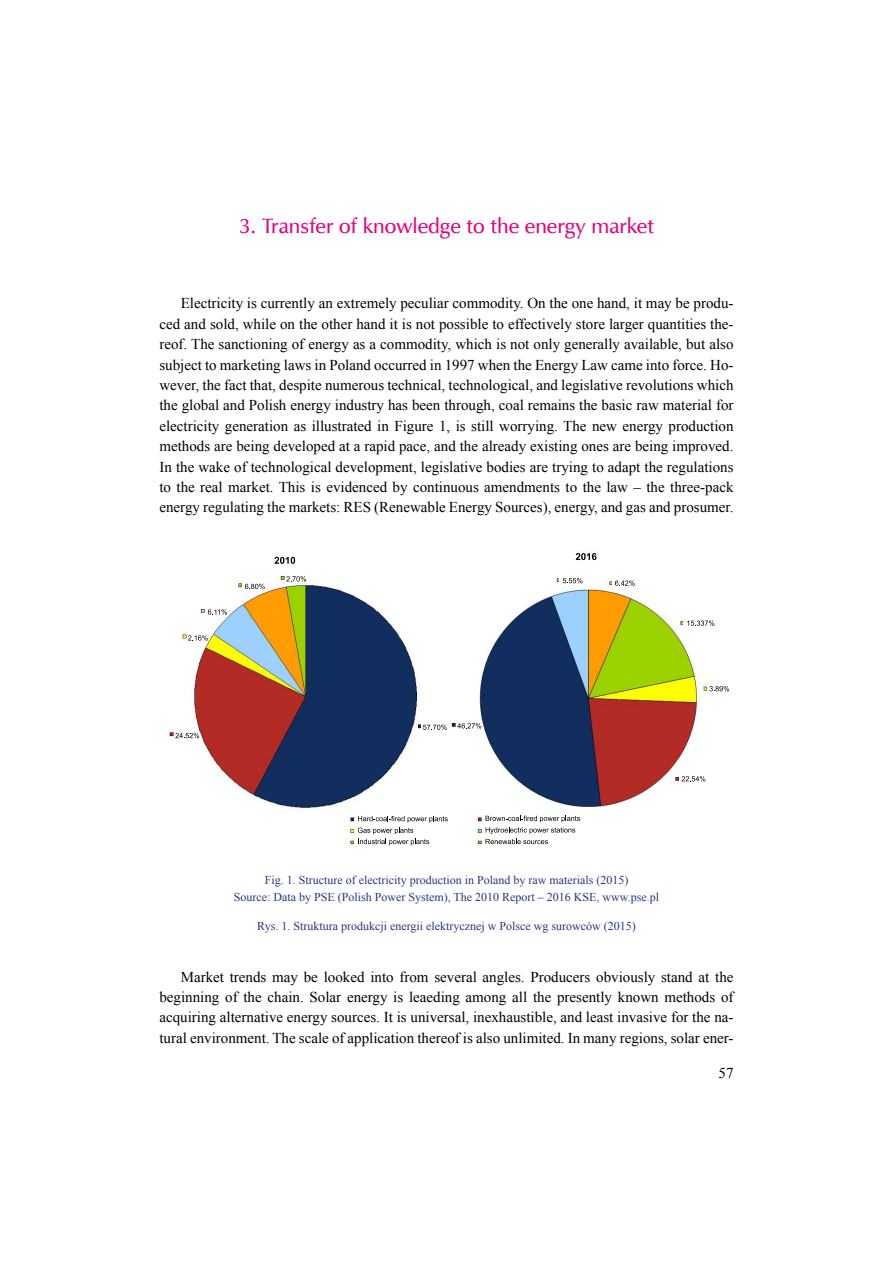
<style>
.page{position:relative;width:893px;height:1263px;background:#fff}
.page>*{position:absolute;margin:0;border:0;box-sizing:border-box;transform-origin:0 0}
.t1{font:21px "Zapf Humnst Dm EU";color:#e6007d}
.t2{font:15px/20.4px "Times New Roman";color:#000;text-align:justify}
.t3{font:12px/16.5px "Times New Roman";color:#283583;text-align:center}
</style>
<div class="page">
<img style="left:168px;top:549px;width:547px;height:298px">
<div style="left:355px;top:813px;width:92px;height:36px;background:#fff"></div>
<div style="left:482px;top:813px;width:88px;height:36px;background:#fff"></div>
<svg style="left:358px;top:816px;width:90px;height:29px"></svg>
<svg style="left:486px;top:816px;width:94px;height:28px"></svg>
<div style="left:421px;top:720px;width:23px;height:13px;background:#fff"></div>
<div style="left:457px;top:722px;width:23px;height:13px;background:#fff"></div>
<div style="left:560px;top:575px;width:23px;height:13px;background:#fff"></div>
<div style="left:613px;top:578px;width:23px;height:14px;background:#fff"></div>
<div style="left:285px;top:568px;width:23px;height:14px;background:#fff"></div>
<div style="left:243px;top:576px;width:23px;height:13px;background:#fff"></div>
<div style="left:205px;top:602px;width:23px;height:13px;background:#fff"></div>
<div style="left:187px;top:629px;width:21px;height:12px;background:#fff"></div>
<div style="left:175px;top:728px;width:22px;height:13px;background:#fff"></div>
<div style="left:683px;top:614px;width:23px;height:14px;background:#fff"></div>
<div style="left:708px;top:681px;width:23px;height:13px;background:#fff"></div>
<div style="left:680px;top:771px;width:23px;height:14px;background:#fff"></div>
<div style="left:574px;top:552px;width:23px;height:10px;background:#fff"></div>
<svg style="left:576px;top:553px;width:20px;height:7px"></svg>
<div style="left:275px;top:553px;width:24px;height:10px;background:#fff"></div>
<svg style="left:274px;top:557px;width:21px;height:7px"></svg>
<svg style="left:286px;top:576px;width:20px;height:6px"></svg>
<svg style="left:245px;top:584px;width:20px;height:5px"></svg>
<svg style="left:208px;top:609px;width:19px;height:6px"></svg>
<svg style="left:188px;top:635px;width:20px;height:6px"></svg>
<svg style="left:175px;top:733px;width:24px;height:5px"></svg>
<svg style="left:423px;top:725px;width:24px;height:5px"></svg>
<svg style="left:457px;top:723px;width:24px;height:6px"></svg>
<svg style="left:563px;top:578px;width:19px;height:5px"></svg>
<svg style="left:682px;top:776px;width:23px;height:6px"></svg>
<svg style="left:615px;top:580px;width:20px;height:6px"></svg>
<svg style="left:687px;top:620px;width:27px;height:6px"></svg>
<svg style="left:709px;top:686px;width:20px;height:5px"></svg>
<h1 class="t1" style="left:239px;top:212px;width:416px">3. Transfer of knowledge to the energy market</h1>
<p class="t2" style="left:159px;top:293px;width:576px;text-indent:21px">Electricity is currently an extremely peculiar commodity. On the one hand, it may be produ&shy;ced and sold, while on the other hand it is not possible to effectively store larger quantities the&shy;reof. The sanctioning of energy as a commodity, which is not only generally available, but also subject to marketing laws in Poland occurred in 1997 when the Energy Law came into force. Ho&shy;wever, the fact that, despite numerous technical, technological, and legislative revolutions which the global and Polish energy industry has been through, coal remains the basic raw material for electricity generation as illustrated in Figure 1, is still worrying. The new energy production methods are being developed at a rapid pace, and the already existing ones are being improved.<br>In the wake of technological development, legislative bodies are trying to adapt the regulations to the real market. This is evidenced by continuous amendments to the law – the three-pack energy regulating the markets: RES (Renewable Energy Sources), energy, and gas and prosumer.</p>
<p class="t3" style="left:234px;top:872px;width:427px">Fig. 1. Structure of electricity production in Poland by raw materials (2015)<br>Source: Data by PSE (Polish Power System), The 2010 Report – 2016 KSE, www.pse.pl</p>
<p class="t3" style="left:257px;top:918px;width:380px">Rys. 1. Struktura produkcji energii elektrycznej w Polsce wg surowców (2015)</p>
<p class="t2" style="left:159px;top:966px;width:576px;text-indent:21px">Market trends may be looked into from several angles. Producers obviously stand at the beginning of the chain. Solar energy is leaeding among all the presently known methods of acquiring alternative energy sources. It is universal, inexhaustible, and least invasive for the na&shy;tural environment. The scale of application thereof is also unlimited. In many regions, solar ener-</p>
<p class="t2" style="left:718px;top:1062px;width:16px">57</p>
</div>
